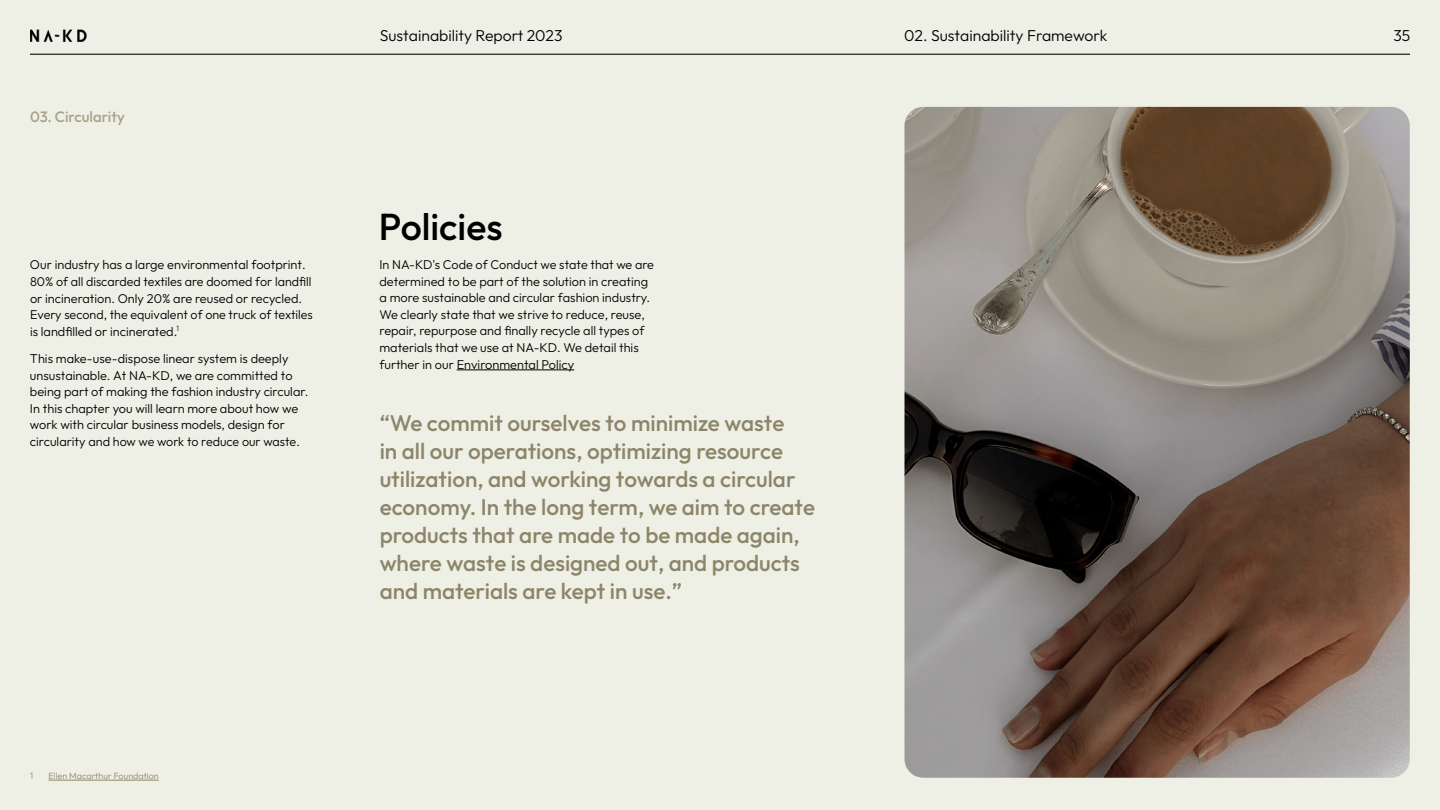
<style>
.page{position:relative;width:1440px;height:810px;background:#eef0e6}
.page>*{position:absolute;margin:0;border:0;box-sizing:border-box;transform-origin:0 0}
.t1{font:100 37.5px "Outfit";color:#000}
.t2{font:100 22.5px/28.1px "Outfit";color:#8d8569}
.t3{font:100 15.83px "Outfit";color:#000}
.t4{font:100 15px "Outfit";color:#a9a28b}
.t5{font:100 12.75px/16.6px "Outfit";color:#000}
.t6{font:100 9px "Outfit";color:#8d8569}
</style>
<div class="page">
<img style="left:904px;top:107px;width:506px;height:671px">
<img style="left:30px;top:29px;width:56px;height:12px">
<hr style="left:30px;top:54px;width:1380px;height:1px;background:#000">
<hr style="left:457px;top:370px;width:117px;height:1px;background:#000">
<hr style="left:49px;top:780px;width:110px;height:1px;background:#8d8569">
<p class="t4" style="left:30px;top:108px;width:96px">03. Circularity</p>
<p class="t5" style="left:30px;top:257px;width:284px">Our industry has a large environmental footprint.<br>80% of all discarded textiles are doomed for landfill or incineration. Only 20% are reused or recycled.<br>Every second, the equivalent of one truck of textiles is landfilled or incinerated.<sup>1</sup></p>
<p class="t5" style="left:30px;top:350px;width:280px">This make-use-dispose linear system is deeply unsustainable. At NA-KD, we are committed to being part of making the fashion industry circular.<br>In this chapter you will learn more about how we work with circular business models, design for circularity and how we work to reduce our waste.</p>
<p class="t3" style="left:380px;top:26px;width:184px">Sustainability Report 2023</p>
<p class="t3" style="left:1394px;top:26px;width:18px">35</p>
<p class="t3" style="left:904px;top:26px;width:205px">02. Sustainability Framework</p>
<h1 class="t1" style="left:379px;top:205px;width:125px">Policies</h1>
<p class="t5" style="left:379px;top:257px;width:276px">In NA-KD's Code of Conduct we state that we are determined to be part of the solution in creating a more sustainable and circular fashion industry.<br>We clearly state that we strive to reduce, reuse, repair, repurpose and finally recycle all types of materials that we use at NA-KD. We detail this further in our Environmental Policy</p>
<p class="t2" style="left:380px;top:409px;width:437px">“We commit ourselves to minimize waste<br>in all our operations, optimizing resource utilization, and working towards a circular economy. In the long term, we aim to create products that are made to be made again, where waste is designed out, and products and materials are kept in use.”</p>
<p class="t6" style="left:30px;top:771px;width:5px">1</p>
<p class="t6" style="left:49px;top:771px;width:112px">Ellen Macarthur Foundation</p>
</div>
